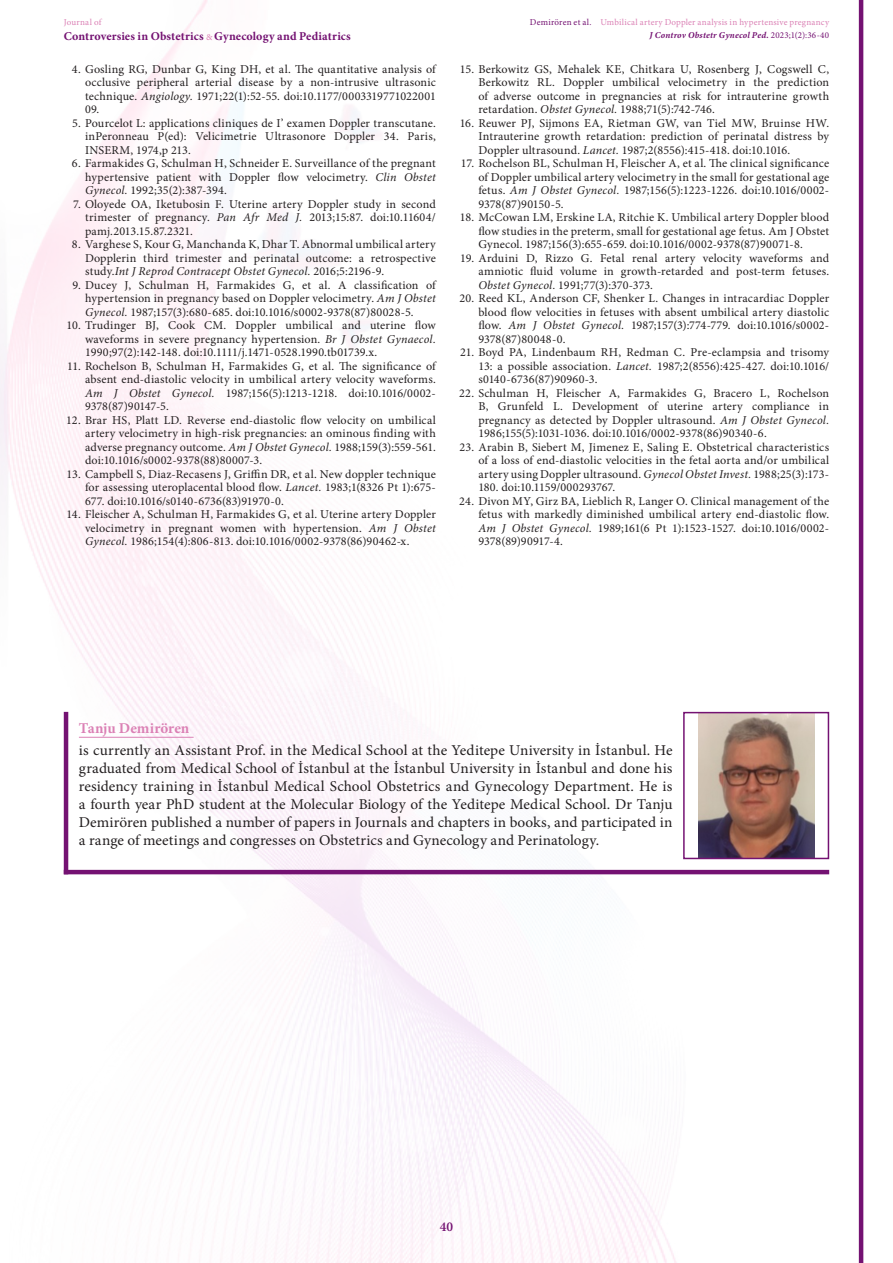
<style>
.page{position:relative;width:893px;height:1263px;background:#fff}
.page>*{position:absolute;margin:0;border:0;box-sizing:border-box;transform-origin:0 0}
.Biography{font:15px/18px "Minion Pro";letter-spacing:.005em;color:#231f20;text-align:justify}
._2__Başlık{font:700 15px "Minion Pro";color:#db81b5}
.t1{font:600 13.5px "Minion Pro";color:#741272}
.t2{font:12px/13.5px "Minion Pro";letter-spacing:.01em;color:#231f20;text-align:justify}
.t3{font:700 12px "Minion Pro";letter-spacing:.01em;color:#741272}
.t4{font:9px/13.2px "Minion Pro";letter-spacing:.02em;color:#db81b5;text-align:right}
.s1{font-weight:400;font-size:9px;color:#db81b5}
.s2{font-style:italic}
.s3{color:#741272}
.s4{font-weight:700;font-style:italic;color:#741272}
</style>
<div class="page">
<img style="left:0;top:0;width:864px;height:1263px">
<hr style="left:859px;top:0;width:4px;height:1263px;background:#741272">
<hr style="left:64px;top:870px;width:765px;height:4px;background:#741272">
<hr style="left:64px;top:712px;width:4px;height:162px;background:#741272">
<hr style="left:79px;top:737px;width:115px;height:1px;background:#db81b5">
<img style="left:698px;top:715px;width:116px;height:141px">
<div style="left:683px;top:712px;width:146px;height:147px;border:2px solid #741272"></div>
<p class="t4" style="left:64px;top:16px;width:39px">Journal of</p>
<p class="t3" style="left:64px;top:28px;width:289px">Controversies in Obstetrics <span class="s1">&amp;</span> Gynecology and Pediatrics</p>
<p class="t2" style="left:85px;top:62px;width:352px;text-indent:-13px">4. Gosling RG, Dunbar G, King DH, et al. The quantitative analysis of occlusive peripheral arterial disease by a non-intrusive ultrasonic technique. <span class="s2">Angiology.</span> 1971;22(1):52-55. doi:10.1177/0003319771022001<br>09.</p>
<p class="t2" style="left:85px;top:116px;width:352px;text-indent:-13px">5. Pourcelot L: applications cliniques de I’ examen Doppler transcutane. inPeronneau P(ed): Velicimetrie Ultrasonore Doppler 34. Paris, INSERM, 1974,p 213.</p>
<p class="t2" style="left:85px;top:156px;width:352px;text-indent:-13px">6. Farmakides G, Schulman H, Schneider E. Surveillance of the pregnant hypertensive patient with Doppler flow velocimetry. <span class="s2">Clin Obstet Gynecol.</span> 1992;35(2):387-394.</p>
<p class="t2" style="left:85px;top:197px;width:352px;text-indent:-12px">7. Oloyede OA, Iketubosin F. Uterine artery Doppler study in second trimester of pregnancy. <span class="s2">Pan Afr Med J.</span> 2013;15:87. doi:10.11604/ pamj.2013.15.87.2321.</p>
<p class="t2" style="left:85px;top:237px;width:352px;text-indent:-13px">8. Varghese S, Kour G, Manchanda K, Dhar T. Abnormal umbilical artery Dopplerin third trimester and perinatal outcome: a retrospective study.<span class="s2">Int J Reprod Contracept Obstet Gynecol.</span> 2016;5:2196-9.</p>
<p class="t2" style="left:85px;top:278px;width:352px;text-indent:-13px">9. Ducey J, Schulman H, Farmakides G, et al. A classification of hypertension in pregnancy based on Doppler velocimetry. <span class="s2">Am J Obstet Gynecol.</span> 1987;157(3):680-685. doi:10.1016/s0002-9378(87)80028-5.</p>
<p class="t2" style="left:85px;top:318px;width:352px;text-indent:-18px">10. Trudinger BJ, Cook CM. Doppler umbilical and uterine flow waveforms in severe pregnancy hypertension. <span class="s2">Br J Obstet Gynaecol.<br></span>1990;97(2):142-148. doi:10.1111/j.1471-0528.1990.tb01739.x.</p>
<p class="t2" style="left:85px;top:359px;width:352px;text-indent:-18px">11. Rochelson B, Schulman H, Farmakides G, et al. The significance of absent end-diastolic velocity in umbilical artery velocity waveforms.<br><span class="s2">Am J Obstet Gynecol.</span> 1987;156(5):1213-1218. doi:10.1016/0002- 9378(87)90147-5.</p>
<p class="t2" style="left:85px;top:413px;width:352px;text-indent:-19px">12. Brar HS, Platt LD. Reverse end-diastolic flow velocity on umbilical artery velocimetry in high-risk pregnancies: an ominous finding with adverse pregnancy outcome. <span class="s2">Am J Obstet Gynecol.</span> 1988;159(3):559-561. doi:10.1016/s0002-9378(88)80007-3.</p>
<p class="t2" style="left:85px;top:467px;width:352px;text-indent:-19px">13. Campbell S, Diaz-Recasens J, Griffin DR, et al. New doppler technique for assessing uteroplacental blood flow. <span class="s2">Lancet.</span> 1983;1(8326 Pt 1):675- 677. doi:10.1016/s0140-6736(83)91970-0.</p>
<p class="t2" style="left:85px;top:507px;width:352px;text-indent:-18px">14. Fleischer A, Schulman H, Farmakides G, et al. Uterine artery Doppler velocimetry in pregnant women with hypertension. <span class="s2">Am J Obstet Gynecol.</span> 1986;154(4):806-813. doi:10.1016/0002-9378(86)90462-x.</p>
<p class="t4" style="left:530px;top:15px;width:301px"><span class="s3">Demirören et al.</span> Umbilical artery Doppler analysis in hypertensive pregnancy<br><span class="s4">J Controv Obstetr Gynecol Ped.</span> <span class="s3">2023;1(2):36-40</span></p>
<p class="t2" style="left:478px;top:62px;width:352px;text-indent:-18px">15. Berkowitz GS, Mehalek KE, Chitkara U, Rosenberg J, Cogswell C, Berkowitz RL. Doppler umbilical velocimetry in the prediction of adverse outcome in pregnancies at risk for intrauterine growth retardation. <span class="s2">Obstet Gynecol.</span> 1988;71(5):742-746.</p>
<p class="t2" style="left:478px;top:116px;width:352px;text-indent:-18px">16. Reuwer PJ, Sijmons EA, Rietman GW, van Tiel MW, Bruinse HW.<br>Intrauterine growth retardation: prediction of perinatal distress by Doppler ultrasound. <span class="s2">Lancet.</span> 1987;2(8556):415-418. doi:10.1016.</p>
<p class="t2" style="left:478px;top:156px;width:352px;text-indent:-17px">17. Rochelson BL, Schulman H, Fleischer A, et al. The clinical significance of Doppler umbilical artery velocimetry in the small for gestational age fetus. <span class="s2">Am J Obstet Gynecol.</span> 1987;156(5):1223-1226. doi:10.1016/0002- 9378(87)90150-5.</p>
<p class="t2" style="left:478px;top:210px;width:352px;text-indent:-18px">18. McCowan LM, Erskine LA, Ritchie K. Umbilical artery Doppler blood flow studies in the preterm, small for gestational age fetus. Am J Obstet Gynecol. 1987;156(3):655-659. doi:10.1016/0002-9378(87)90071-8.</p>
<p class="t2" style="left:478px;top:251px;width:352px;text-indent:-18px">19. Arduini D, Rizzo G. Fetal renal artery velocity waveforms and amniotic fluid volume in growth-retarded and post-term fetuses.<br><span class="s2">Obstet Gynecol.</span> 1991;77(3):370-373.</p>
<p class="t2" style="left:478px;top:291px;width:352px;text-indent:-19px">20. Reed KL, Anderson CF, Shenker L. Changes in intracardiac Doppler blood flow velocities in fetuses with absent umbilical artery diastolic flow. <span class="s2">Am J Obstet Gynecol.</span> 1987;157(3):774-779. doi:10.1016/s0002- 9378(87)80048-0.</p>
<p class="t2" style="left:478px;top:345px;width:352px;text-indent:-18px">21. Boyd PA, Lindenbaum RH, Redman C. Pre-eclampsia and trisomy 13: a possible association. <span class="s2">Lancet.</span> 1987;2(8556):425-427. doi:10.1016/ s0140-6736(87)90960-3.</p>
<p class="t2" style="left:478px;top:386px;width:352px;text-indent:-19px">22. Schulman H, Fleischer A, Farmakides G, Bracero L, Rochelson B, Grunfeld L. Development of uterine artery compliance in pregnancy as detected by Doppler ultrasound. <span class="s2">Am J Obstet Gynecol.<br></span>1986;155(5):1031-1036. doi:10.1016/0002-9378(86)90340-6.</p>
<p class="t2" style="left:478px;top:440px;width:352px;text-indent:-19px">23. Arabin B, Siebert M, Jimenez E, Saling E. Obstetrical characteristics of a loss of end-diastolic velocities in the fetal aorta and/or umbilical artery using Doppler ultrasound. <span class="s2">Gynecol Obstet Invest.</span> 1988;25(3):173- 180. doi:10.1159/000293767.</p>
<p class="t2" style="left:478px;top:494px;width:352px;text-indent:-19px">24. Divon MY, Girz BA, Lieblich R, Langer O. Clinical management of the fetus with markedly diminished umbilical artery end-diastolic flow.<br><span class="s2">Am J Obstet Gynecol.</span> 1989;161(6 Pt 1):1523-1527. doi:10.1016/0002- 9378(89)90917-4.</p>
<p class="_2__Başlık" style="left:79px;top:718px;width:112px">Tanju Demirören</p>
<p class="Biography" style="left:79px;top:742px;width:595px">is currently an Assistant Prof. in the Medical School at the Yeditepe University in İstanbul. He graduated from Medical School of İstanbul at the İstanbul University in İstanbul and done his residency training in İstanbul Medical School Obstetrics and Gynecology Department. He is a fourth year PhD student at the Molecular Biology of the Yeditepe Medical School. Dr Tanju Demirören published a number of papers in Journals and chapters in books, and participated in a range of meetings and congresses on Obstetrics and Gynecology and Perinatology.</p>
<p class="t1" style="left:440px;top:1218px;width:15px">40</p>
</div>
